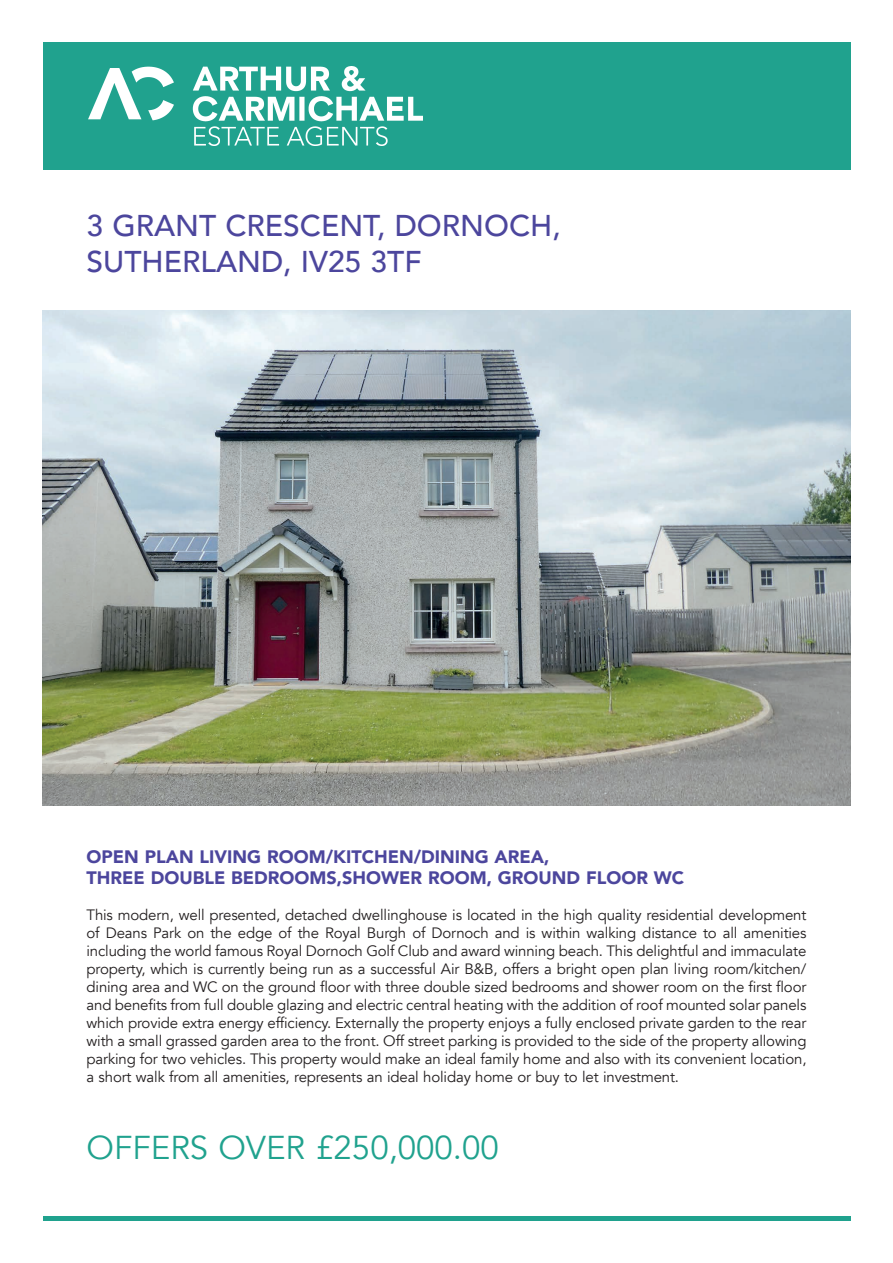
<style>
.page{position:relative;width:893px;height:1263px;background:#fff}
.page>*{position:absolute;margin:0;border:0;box-sizing:border-box;transform-origin:0 0}
.t1{font:33px "Avenir";color:#20a28e}
.t2{font:500 30px/36px "Avenir";color:#4c469d}
.t3{font:900 18px/21.6px "Avenir";color:#4c469d}
.t4{font:15px/18px "Avenir";letter-spacing:-.01em;color:#231f20;text-align:justify}
</style>
<div class="page">
<hr style="left:43px;top:1216px;width:807px;height:4px;background:#20a28e">
<img style="left:43px;top:310px;width:807px;height:495px">
<div style="left:43px;top:43px;width:807px;height:127px;background:#20a28e"></div>
<img style="left:89px;top:66px;width:334px;height:80px">
<h2 class="t2" style="left:87px;top:206px;width:476px">3 GRANT CRESCENT, DORNOCH,<br>SUTHERLAND, IV25 3TF</h2>
<p class="t3" style="left:87px;top:845px;width:599px">OPEN PLAN LIVING ROOM/KITCHEN/DINING AREA,<br>THREE DOUBLE BEDROOMS,SHOWER ROOM, GROUND FLOOR WC</p>
<p class="t4" style="left:87px;top:906px;width:721px">This modern, well presented, detached dwellinghouse is located in the high quality residential development of Deans Park on the edge of the Royal Burgh of Dornoch and is within walking distance to all amenities including the world famous Royal Dornoch Golf Club and award winning beach. This delightful and immaculate property, which is currently being run as a successful Air B&amp;B, offers a bright open plan living room/kitchen/ dining area and WC on the ground floor with three double sized bedrooms and shower room on the first floor and benefits from full double glazing and electric central heating with the addition of roof mounted solar panels which provide extra energy efficiency. Externally the property enjoys a fully enclosed private garden to the rear with a small grassed garden area to the front. Off street parking is provided to the side of the property allowing parking for two vehicles. This property would make an ideal family home and also with its convenient location, a short walk from all amenities, represents an ideal holiday home or buy to let investment.</p>
<h1 class="t1" style="left:87px;top:1128px;width:414px">OFFERS OVER £250,000.00</h1>
</div>
